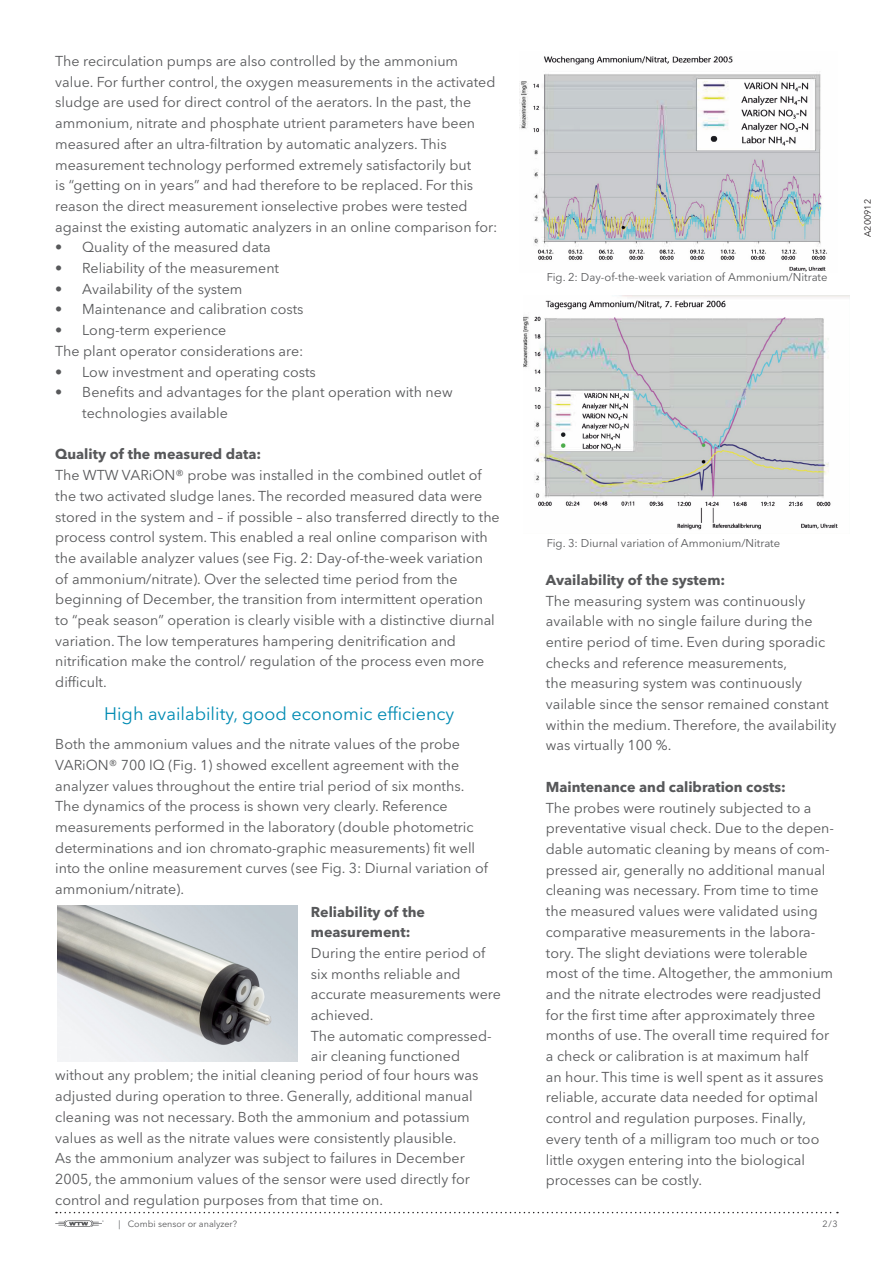
<style>
.page{position:relative;width:893px;height:1263px;background:#fff}
.page>*{position:absolute;margin:0;border:0;box-sizing:border-box;transform-origin:0 0}
.CS_Call-out{font:18px "Avenir Next LT Pro";color:#008bb3}
.Body_text{font:14.25px/20.7px "Avenir Next LT Pro";color:#57585a}
.Body_text-2{font:700 14.25px/20.7px "Avenir Next LT Pro";color:#57585a}
.small_body_text{font:11.25px "Avenir Next LT Pro";color:#57585a}
.t1{font:9px "Avenir Next LT Pro";color:#57585a}
.t2{font:9px "Avenir Next LT Pro";color:#231f20}
</style>
<div class="page">
<img style="left:523px;top:295px;width:326px;height:235px">
<img style="left:519px;top:56px;width:308px;height:216px">
<img style="left:58px;top:906px;width:239px;height:156px">
<svg style="left:56px;top:1212px;width:782px;height:1px"></svg>
<svg style="left:55px;top:1220px;width:49px;height:7px"></svg>
<p class="Body_text" style="left:55px;top:51px;width:444px">The recirculation pumps are also controlled by the ammonium value. For further control, the oxygen measurements in the activated sludge are used for direct control of the aerators. In the past, the ammonium, nitrate and phosphate utrient parameters have been measured after an ultra-filtration by automatic analyzers. This measurement technology performed extremely satisfactorily but<br>is “getting on in years” and had therefore to be replaced. For this reason the direct measurement ionselective probes were tested against the existing automatic analyzers in an online comparison for:</p>
<p class="Body_text" style="left:55px;top:237px;width:217px">• Quality of the measured data</p>
<p class="Body_text" style="left:55px;top:258px;width:225px">• Reliability of the measurement</p>
<p class="Body_text" style="left:55px;top:278px;width:189px">• Availability of the system</p>
<p class="Body_text" style="left:55px;top:299px;width:250px">• Maintenance and calibration costs</p>
<p class="Body_text" style="left:55px;top:320px;width:173px">• Long-term experience</p>
<p class="Body_text" style="left:55px;top:341px;width:250px">The plant operator considerations are:</p>
<p class="Body_text" style="left:55px;top:361px;width:262px">• Low investment and operating costs</p>
<p class="Body_text" style="left:82px;top:382px;width:372px;text-indent:-27px">• Benefits and advantages for the plant operation with new technologies available</p>
<p class="Body_text-2" style="left:55px;top:444px;width:208px">Quality of the measured data:</p>
<p class="Body_text" style="left:55px;top:465px;width:446px">The WTW VARiON® probe was installed in the combined outlet of the two activated sludge lanes. The recorded measured data were stored in the system and – if possible – also transferred directly to the process control system. This enabled a real online comparison with the available analyzer values (see Fig. 2: Day-of-the-week variation<br>of ammonium/nitrate). Over the selected time period from the beginning of December, the transition from intermittent operation to “peak season” operation is clearly visible with a distinctive diurnal variation. The low temperatures hampering denitrification and nitrification make the control/ regulation of the process even more difficult.</p>
<p class="CS_Call-out" style="left:104px;top:703px;width:352px">High availability, good economic efficiency</p>
<p class="Body_text" style="left:55px;top:734px;width:434px">Both the ammonium values and the nitrate values of the probe VARiON® 700 IQ (Fig. 1) showed excellent agreement with the analyzer values throughout the entire trial period of six months.<br>The dynamics of the process is shown very clearly. Reference measurements performed in the laboratory (double photometric determinations and ion chromato-graphic measurements) fit well into the online measurement curves (see Fig. 3: Diurnal variation of ammonium/nitrate).</p>
<p class="Body_text-2" style="left:311px;top:901px;width:115px">Reliability of the measurement:</p>
<p class="Body_text" style="left:311px;top:943px;width:176px">During the entire period of</p>
<p class="Body_text" style="left:311px;top:963px;width:191px">six months reliable and accurate measurements were achieved.</p>
<p class="Body_text" style="left:311px;top:1025px;width:182px">The automatic compressed-</p>
<p class="Body_text" style="left:311px;top:1046px;width:151px">air cleaning functioned</p>
<p class="Body_text" style="left:55px;top:1065px;width:425px">without any problem; the initial cleaning period of four hours was adjusted during operation to three. Generally, additional manual cleaning was not necessary. Both the ammonium and potassium values as well as the nitrate values were consistently plausible.</p>
<p class="Body_text" style="left:55px;top:1148px;width:416px">As the ammonium analyzer was subject to failures in December<br>2005, the ammonium values of the sensor were used directly for control and regulation purposes from that time on.</p>
<p class="small_body_text" style="left:547px;top:270px;width:282px">Fig. 2: Day-of-the-week variation of Ammonium/Nitrate</p>
<p class="small_body_text" style="left:547px;top:536px;width:235px">Fig. 3: Diurnal variation of Ammonium/Nitrate</p>
<p class="Body_text-2" style="left:546px;top:569px;width:181px">Availability of the system:</p>
<p class="Body_text" style="left:546px;top:590px;width:292px">The measuring system was continuously available with no single failure during the entire period of time. Even during sporadic checks and reference measurements,<br>the measuring system was continuously vailable since the sensor remained constant within the medium. Therefore, the availability was virtually 100 %.</p>
<p class="Body_text-2" style="left:546px;top:776px;width:242px">Maintenance and calibration costs:</p>
<p class="Body_text" style="left:546px;top:797px;width:267px">The probes were routinely subjected to a</p>
<p class="Body_text" style="left:546px;top:818px;width:290px">preventative visual check. Due to the depen-</p>
<p class="Body_text" style="left:546px;top:839px;width:285px">dable automatic cleaning by means of com-</p>
<p class="Body_text" style="left:546px;top:859px;width:281px">pressed air, generally no additional manual cleaning was necessary. From time to time</p>
<p class="Body_text" style="left:546px;top:901px;width:273px">the measured values were validated using</p>
<p class="Body_text" style="left:546px;top:921px;width:289px">comparative measurements in the labora&shy;tory. The slight deviations were tolerable most of the time. Altogether, the ammonium and the nitrate electrodes were readjusted for the first time after approximately three months of use. The overall time required for a check or calibration is at maximum half<br>an hour. This time is well spent as it assures reliable, accurate data needed for optimal control and regulation purposes. Finally, every tenth of a milligram too much or too little oxygen entering into the biological processes can be costly.</p>
<p class="t1" style="left:118px;top:1218px;width:120px">| Combi sensor or analyzer?</p>
<p class="t1" style="left:823px;top:1218px;width:17px">2/3</p>
<p class="t2" style="left:862px;top:237px;width:39px;rotate:-90deg">A200912</p>
</div>
